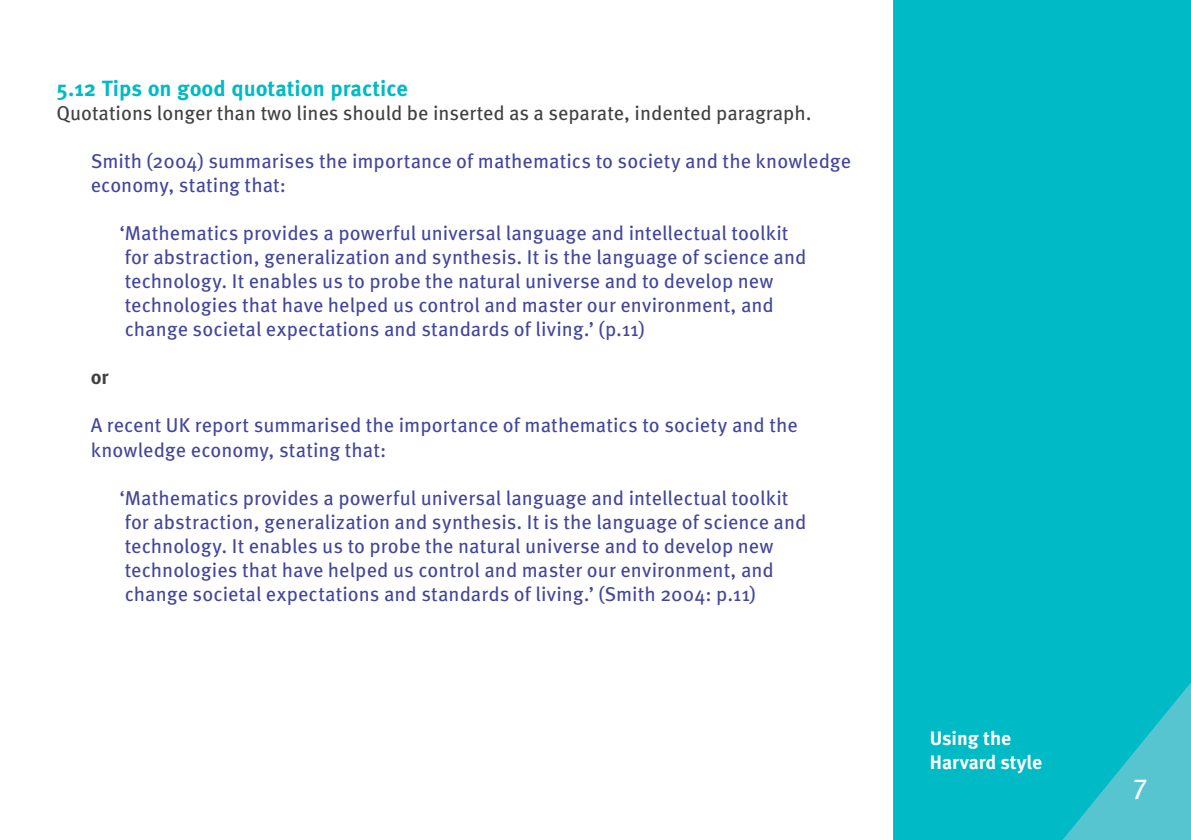
<style>
.page{position:relative;width:1191px;height:840px;background:#fff}
.page>*{position:absolute;margin:0;border:0;box-sizing:border-box;transform-origin:0 0}
.t1{font:28.4px "Meta OT";color:#fff}
.t2{font:700 22px "Meta OT";color:#00bac6}
.t3{font:20px/24px "Meta OT";color:#43469d}
.t4{font:20px "Meta OT";color:#414042}
.t5{font:700 20px "Meta OT";color:#414042}
.t6{font:700 19.4px/24px "Meta OT";color:#fff}
</style>
<div class="page">
<div style="left:893px;top:0;width:298px;height:839px;background:#00bac6"></div>
<p class="t2" style="left:57px;top:74px;width:353px">5.12 Tips on good quotation practice</p>
<p class="t4" style="left:57px;top:101px;width:756px">Quotations longer than two lines should be inserted as a separate, indented paragraph.</p>
<p class="t3" style="left:91px;top:149px;width:762px">Smith (2004) summarises the importance of mathematics to society and the knowledge economy, stating that:</p>
<p class="t3" style="left:119px;top:221px;width:688px">‘Mathematics provides a powerful universal language and intellectual toolkit for abstraction, generalization and synthesis. It is the language of science and technology. It enables us to probe the natural universe and to develop new technologies that have helped us control and master our environment, and change societal expectations and standards of living.’ (p.11)</p>
<p class="t5" style="left:91px;top:364px;width:20px">or</p>
<p class="t3" style="left:91px;top:413px;width:708px">A recent UK report summarised the importance of mathematics to society and the knowledge economy, stating that:</p>
<p class="t3" style="left:119px;top:485px;width:688px">‘Mathematics provides a powerful universal language and intellectual toolkit for abstraction, generalization and synthesis. It is the language of science and technology. It enables us to probe the natural universe and to develop new technologies that have helped us control and master our environment, and change societal expectations and standards of living.’ (Smith 2004: p.11)</p>
<p class="t6" style="left:930px;top:725px;width:114px">Using the<br>Harvard style</p>
<h1 class="t1" style="left:1133px;top:766px;width:15px">7</h1>
</div>
